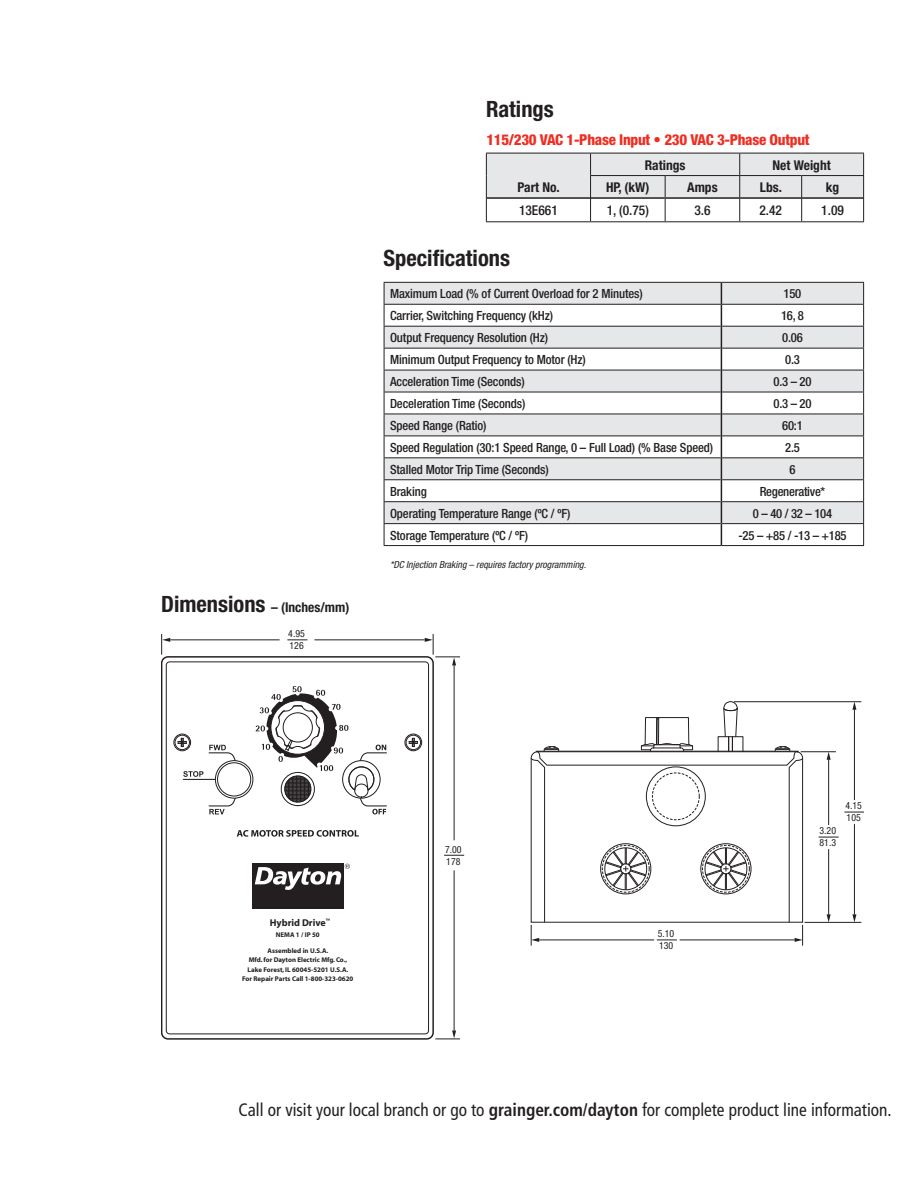
<style>
.page{position:relative;width:918px;height:1188px;background:#fff}
.page>*{position:absolute;margin:0;border:0;box-sizing:border-box;transform-origin:0 0}
.t1{font:700 condensed 22.5px "Helvetica Neue";color:#231f20}
.t2{font:condensed 18px "Frutiger LT Std";color:#231f20;scale:.96 1}
.t3{font:800 condensed 15px "Helvetica Neue";letter-spacing:-.02em;color:#ee2e22}
.t4{font:700 condensed 13.5px "Helvetica Neue";color:#231f20}
.t5{font:500 condensed 13.5px "Helvetica Neue";color:#231f20}
.t6{font:500 condensed 12.6px "Helvetica Neue";letter-spacing:-.01em;color:#231f20}
.t7{font:condensed 9.9px "Helvetica Neue";color:#231f20}
.t8{font:700 9.9px "Myriad";color:#231f20}
.t9{font:italic condensed 9.75px "Helvetica Neue";color:#231f20}
.t10{font:700 6.9px/9.4px "Myriad";color:#231f20;text-align:center}
.s1{font-size:22.5px}
.s2{font-weight:700}
</style>
<div class="page">
<hr style="left:486px;top:221px;width:105px;height:1px;background:#231f20">
<hr style="left:591px;top:221px;width:74px;height:1px;background:#231f20">
<hr style="left:665px;top:221px;width:75px;height:1px;background:#231f20">
<hr style="left:740px;top:221px;width:62px;height:1px;background:#231f20">
<hr style="left:802px;top:221px;width:62px;height:1px;background:#231f20">
<svg style="left:486px;top:153px;width:378px;height:68px"></svg>
<svg style="left:385px;top:283px;width:478px;height:240px;fill:#e6e7e9"></svg>
<hr style="left:384px;top:282px;width:337px;height:1px;background:#231f20">
<hr style="left:721px;top:282px;width:143px;height:1px;background:#231f20">
<hr style="left:384px;top:326px;width:337px;height:1px;background:#231f20">
<hr style="left:722px;top:326px;width:142px;height:1px;background:#231f20">
<hr style="left:384px;top:348px;width:337px;height:1px;background:#231f20">
<hr style="left:722px;top:348px;width:142px;height:1px;background:#231f20">
<hr style="left:384px;top:370px;width:337px;height:1px;background:#231f20">
<hr style="left:722px;top:370px;width:142px;height:1px;background:#231f20">
<hr style="left:384px;top:392px;width:337px;height:1px;background:#231f20">
<hr style="left:722px;top:392px;width:142px;height:1px;background:#231f20">
<hr style="left:384px;top:414px;width:337px;height:1px;background:#231f20">
<hr style="left:722px;top:414px;width:142px;height:1px;background:#231f20">
<hr style="left:384px;top:436px;width:337px;height:1px;background:#231f20">
<hr style="left:722px;top:436px;width:142px;height:1px;background:#231f20">
<hr style="left:384px;top:457px;width:337px;height:1px;background:#231f20">
<hr style="left:722px;top:457px;width:142px;height:1px;background:#231f20">
<hr style="left:384px;top:479px;width:337px;height:1px;background:#231f20">
<hr style="left:722px;top:479px;width:142px;height:1px;background:#231f20">
<hr style="left:384px;top:501px;width:337px;height:1px;background:#231f20">
<hr style="left:722px;top:501px;width:142px;height:1px;background:#231f20">
<hr style="left:384px;top:523px;width:337px;height:1px;background:#231f20">
<svg style="left:384px;top:283px;width:1px;height:262px"></svg>
<hr style="left:722px;top:523px;width:142px;height:1px;background:#231f20">
<svg style="left:863px;top:283px;width:1px;height:262px"></svg>
<hr style="left:384px;top:545px;width:337px;height:1px;background:#231f20">
<hr style="left:721px;top:545px;width:143px;height:1px;background:#231f20">
<svg style="left:721px;top:283px;width:1px;height:262px"></svg>
<hr style="left:384px;top:304px;width:337px;height:1px;background:#231f20">
<hr style="left:721px;top:304px;width:143px;height:1px;background:#231f20">
<hr style="left:454px;top:870px;width:1px;height:160px;background:#231f20">
<svg style="left:435px;top:1030px;width:25px;height:10px"></svg>
<svg style="left:844px;top:812px;width:20px;height:1px"></svg>
<hr style="left:734px;top:701px;width:127px;height:1px;background:#231f20">
<hr style="left:805px;top:922px;width:56px;height:1px;background:#231f20">
<hr style="left:314px;top:639px;width:111px;height:1px;background:#231f20">
<hr style="left:170px;top:639px;width:110px;height:1px;background:#231f20">
<svg style="left:161px;top:634px;width:9px;height:21px"></svg>
<svg style="left:287px;top:639px;width:20px;height:1px"></svg>
<hr style="left:454px;top:666px;width:1px;height:174px;background:#231f20">
<svg style="left:444px;top:855px;width:20px;height:1px"></svg>
<hr style="left:828px;top:849px;width:1px;height:65px;background:#231f20">
<svg style="left:827px;top:914px;width:4px;height:8px"></svg>
<hr style="left:828px;top:760px;width:1px;height:65px;background:#231f20">
<svg style="left:819px;top:837px;width:20px;height:1px"></svg>
<hr style="left:801px;top:751px;width:35px;height:1px;background:#231f20">
<svg style="left:827px;top:752px;width:4px;height:8px"></svg>
<svg style="left:425px;top:634px;width:35px;height:32px"></svg>
<hr style="left:854px;top:710px;width:1px;height:90px;background:#231f20">
<hr style="left:854px;top:824px;width:1px;height:90px;background:#231f20">
<svg style="left:852px;top:914px;width:4px;height:8px"></svg>
<svg style="left:852px;top:702px;width:4px;height:8px"></svg>
<svg style="left:530px;top:701px;width:274px;height:245px"></svg>
<svg style="left:161px;top:655px;width:274px;height:385px"></svg>
<svg style="left:166px;top:661px;width:263px;height:374px"></svg>
<svg style="left:405px;top:734px;width:17px;height:17px"></svg>
<div style="left:405px;top:734px;width:17px;height:17px;border:1px solid #231f20;border-radius:50%"></div>
<svg style="left:174px;top:734px;width:17px;height:17px"></svg>
<div style="left:174px;top:734px;width:17px;height:17px;border:1px solid #231f20;border-radius:50%"></div>
<div style="left:175px;top:735px;width:15px;height:15px;border:1px solid #231f20;border-radius:50%"></div>
<svg style="left:178px;top:686px;width:209px;height:128px"></svg>
<div style="left:406px;top:735px;width:15px;height:15px;border:1px solid #231f20;border-radius:50%"></div>
<svg style="left:409px;top:738px;width:9px;height:9px"></svg>
<div style="left:252px;top:864px;width:92px;height:45px;background:#231f20"></div>
<svg style="left:255px;top:864px;width:95px;height:26px"></svg>
<svg style="left:237px;top:830px;width:122px;height:7px"></svg>
<p class="t1" style="left:486px;top:96px;width:69px">Ratings</p>
<p class="t3" style="left:486px;top:130px;width:325px">115/230 VAC 1-Phase Input • 230 VAC 3-Phase Output</p>
<p class="t4" style="left:518px;top:179px;width:44px">Part No.</p>
<p class="t4" style="left:645px;top:157px;width:42px">Ratings</p>
<p class="t4" style="left:773px;top:157px;width:60px">Net Weight</p>
<p class="t4" style="left:606px;top:179px;width:45px">HP, (kW)</p>
<p class="t4" style="left:687px;top:179px;width:32px">Amps</p>
<p class="t4" style="left:760px;top:179px;width:24px">Lbs.</p>
<p class="t4" style="left:826px;top:179px;width:15px">kg</p>
<p class="t5" style="left:519px;top:202px;width:40px">13E661</p>
<p class="t5" style="left:607px;top:202px;width:44px">1, (0.75)</p>
<p class="t5" style="left:694px;top:202px;width:18px">3.6</p>
<p class="t5" style="left:759px;top:202px;width:24px">2.42</p>
<p class="t5" style="left:821px;top:202px;width:24px">1.09</p>
<p class="t4" style="left:161px;top:599px;width:190px"><span class="s1">Dimensions</span> – (Inches/mm)</p>
<p class="t7" style="left:288px;top:628px;width:18px">4.95</p>
<p class="t7" style="left:290px;top:640px;width:16px">126</p>
<p class="t1" style="left:384px;top:245px;width:128px">Specifications</p>
<p class="t6" style="left:390px;top:286px;width:254px">Maximum Load (% of Current Overload for 2 Minutes)</p>
<p class="t6" style="left:784px;top:286px;width:19px">150</p>
<p class="t6" style="left:390px;top:308px;width:164px">Carrier, Switching Frequency (kHz)</p>
<p class="t6" style="left:781px;top:308px;width:24px">16, 8</p>
<p class="t6" style="left:390px;top:330px;width:160px">Output Frequency Resolution (Hz)</p>
<p class="t6" style="left:782px;top:330px;width:22px">0.06</p>
<p class="t6" style="left:390px;top:352px;width:197px">Minimum Output Frequency to Motor (Hz)</p>
<p class="t6" style="left:785px;top:352px;width:16px">0.3</p>
<p class="t6" style="left:390px;top:374px;width:136px">Acceleration Time (Seconds)</p>
<p class="t6" style="left:774px;top:374px;width:40px">0.3 – 20</p>
<p class="t6" style="left:390px;top:396px;width:137px">Deceleration Time (Seconds)</p>
<p class="t6" style="left:774px;top:396px;width:40px">0.3 – 20</p>
<p class="t6" style="left:390px;top:418px;width:98px">Speed Range (Ratio)</p>
<p class="t6" style="left:782px;top:418px;width:22px">60:1</p>
<p class="t6" style="left:390px;top:440px;width:325px">Speed Regulation (30:1 Speed Range, 0 – Full Load) (% Base Speed)</p>
<p class="t6" style="left:785px;top:440px;width:16px">2.5</p>
<p class="t6" style="left:390px;top:462px;width:160px">Stalled Motor Trip Time (Seconds)</p>
<p class="t6" style="left:789px;top:462px;width:8px">6</p>
<p class="t6" style="left:390px;top:484px;width:38px">Braking</p>
<p class="t6" style="left:760px;top:484px;width:67px">Regenerative*</p>
<p class="t6" style="left:390px;top:506px;width:182px">Operating Temperature Range (ºC / ºF)</p>
<p class="t6" style="left:753px;top:506px;width:81px">0 – 40 / 32 – 104</p>
<p class="t6" style="left:390px;top:528px;width:139px">Storage Temperature (ºC / ºF)</p>
<p class="t6" style="left:738px;top:528px;width:110px">-25 – +85 / -13 – +185</p>
<p class="t9" style="left:390px;top:559px;width:197px">*DC Injection Braking – requires factory programming.</p>
<p class="t8" style="left:270px;top:918px;width:62px">Hybrid Drive<sup>™</sup></p>
<p class="t10" style="left:276px;top:930px;width:45px">NEMA 1 / IP 50</p>
<p class="t10" style="left:242px;top:946px;width:113px">Assembled in U.S.A.<br>Mfd. for Dayton Electric Mfg. Co.,<br>Lake Forest, IL 60045-5201 U.S.A.<br>For Repair Parts Call 1-800-323-0620</p>
<p class="t7" style="left:445px;top:843px;width:18px">7.00</p>
<p class="t7" style="left:446px;top:855px;width:16px">178</p>
<p class="t7" style="left:658px;top:928px;width:18px">5.10</p>
<p class="t7" style="left:659px;top:940px;width:16px">130</p>
<p class="t7" style="left:820px;top:825px;width:18px">3.20</p>
<p class="t7" style="left:820px;top:837px;width:18px">81.3</p>
<p class="t7" style="left:845px;top:800px;width:18px">4.15</p>
<p class="t7" style="left:847px;top:812px;width:16px">105</p>
<h2 class="t2" style="left:239px;top:1099px;width:682px">Call or visit your local branch or go to <span class="s2">grainger.com/dayton</span> for complete product line information.</h2>
</div>
